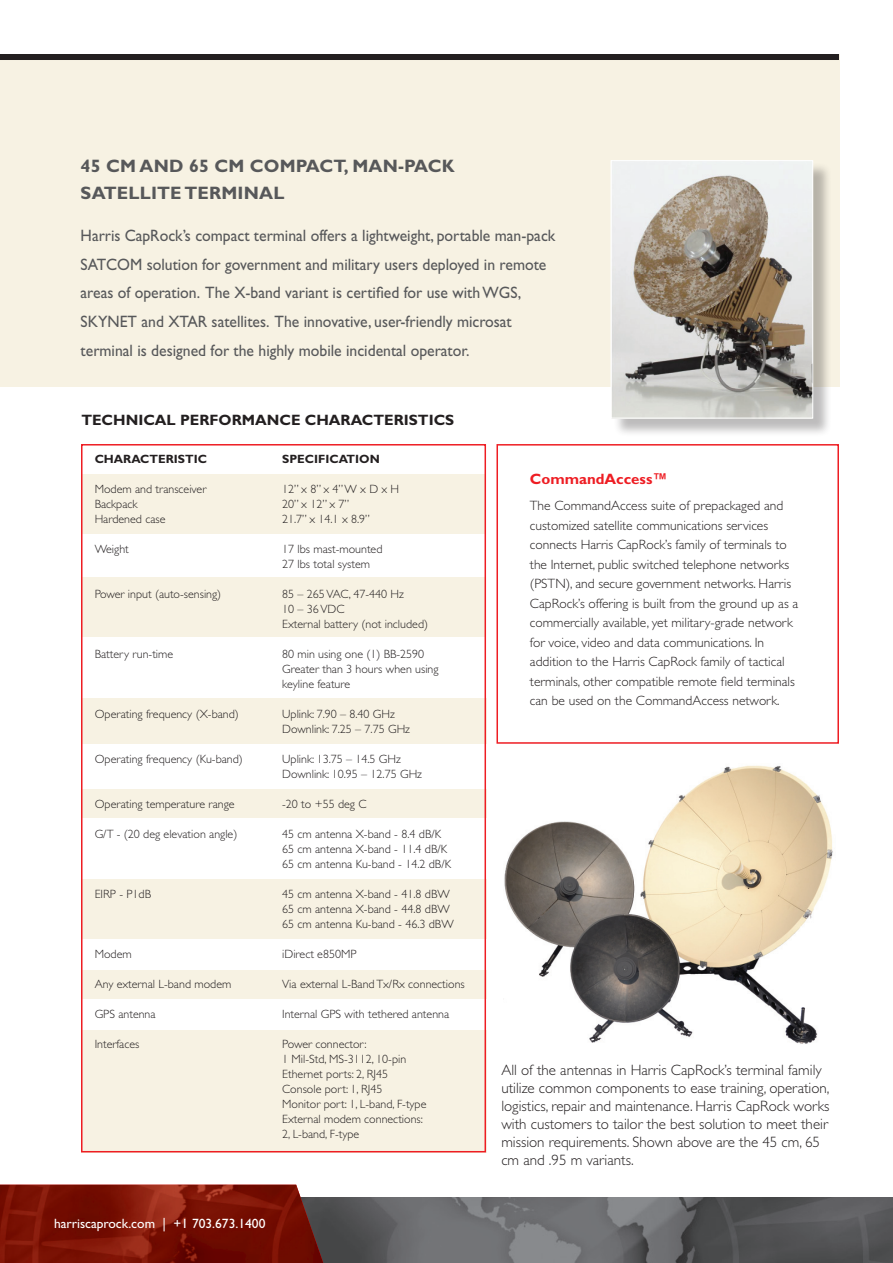
<style>
.page{position:relative;width:893px;height:1263px;background:#fff}
.page>*{position:absolute;margin:0;border:0;box-sizing:border-box;transform-origin:0 0}
.Lead_copy_block{font:700 18px/27px "Gill Sans Std";letter-spacing:.01em;color:#57585a}
.Lead_copy_block-2{font:16.5px/28.5px "Gill Sans Std";color:#57585a;scale:.95 1}
.Photo_Caption{font:300 15px/18px "Gill Sans Std";color:#231f20}
.t1{font:700 15px "Gill Sans Std";color:#231f20}
.Red_Subhead_-_bold{font:700 15px "Gill Sans Std";color:#ee1d23}
.t2{font:300 13.5px/19.5px "Gill Sans Std";color:#231f20}
.t3{font:13.5px "Gill Sans Std";color:#fff}
.t4{font:300 12px "Gill Sans Std";color:#231f20}
.t5{font:700 12px "Gill Sans Std";color:#231f20}
</style>
<div class="page">
<img style="left:333px;top:1197px;width:513px;height:66px">
<img style="left:846px;top:1197px;width:47px;height:66px">
<img style="left:0;top:1185px;width:333px;height:78px">
<div style="left:0;top:54px;width:839px;height:332px;background:#f7f2e3"></div>
<div style="left:0;top:54px;width:839px;height:6px;background:#231f20"></div>
<div style="left:81px;top:1030px;width:405px;height:123px;background:#f7f2e3"></div>
<div style="left:81px;top:970px;width:405px;height:29px;background:#f7f2e3"></div>
<div style="left:81px;top:879px;width:405px;height:60px;background:#f7f2e3"></div>
<div style="left:81px;top:789px;width:405px;height:29px;background:#f7f2e3"></div>
<div style="left:81px;top:699px;width:405px;height:45px;background:#f7f2e3"></div>
<div style="left:81px;top:577px;width:405px;height:59px;background:#f7f2e3"></div>
<div style="left:81px;top:474px;width:405px;height:59px;background:#f7f2e3"></div>
<div style="left:81px;top:444px;width:405px;height:708px;border:2px solid #ee1d23"></div>
<div style="left:613px;top:162px;width:219px;height:275px;background:#231f20;opacity:.3"></div>
<img style="left:613px;top:162px;width:198px;height:255px">
<div style="left:611px;top:160px;width:202px;height:259px;border:1px solid #fff"></div>
<img style="left:504px;top:765px;width:329px;height:279px">
<div style="left:496px;top:444px;width:343px;height:300px;background:#fff;border:2px solid #ee1d23"></div>
<p class="Lead_copy_block" style="left:81px;top:153px;width:376px">45 CM AND 65 CM COMPACT, MAN-PACK<br>SATELLITE TERMINAL</p>
<p class="Lead_copy_block-2" style="left:81px;top:222px;width:501px">Harris CapRock’s compact terminal offers a lightweight, portable man-pack SATCOM solution for government and military users deployed in remote areas of operation. The X-band variant is certified for use with WGS, SKYNET and XTAR satellites. The innovative, user-friendly microsat terminal is designed for the highly mobile incidental operator.</p>
<p class="t1" style="left:81px;top:411px;width:375px">TECHNICAL PERFORMANCE CHARACTERISTICS</p>
<p class="t5" style="left:95px;top:452px;width:114px">CHARACTERISTIC</p>
<p class="t5" style="left:282px;top:452px;width:99px">SPECIFICATION</p>
<p class="t4" style="left:95px;top:482px;width:113px">Modem and transceiver</p>
<p class="t4" style="left:282px;top:482px;width:119px">12” x 8” x 4” W x D x H</p>
<p class="t4" style="left:95px;top:497px;width:44px">Backpack</p>
<p class="t4" style="left:282px;top:497px;width:69px">20” x 12” x 7”</p>
<p class="t4" style="left:95px;top:512px;width:72px">Hardened case</p>
<p class="t4" style="left:282px;top:512px;width:89px">21.7” x 14.1 x 8.9”</p>
<p class="t4" style="left:95px;top:542px;width:36px">Weight</p>
<p class="t4" style="left:282px;top:542px;width:102px">17 lbs mast-mounted</p>
<p class="t4" style="left:282px;top:557px;width:89px">27 lbs total system</p>
<p class="t4" style="left:95px;top:587px;width:128px">Power input (auto-sensing)</p>
<p class="t4" style="left:282px;top:587px;width:123px">85 – 265 VAC, 47-440 Hz</p>
<p class="t4" style="left:282px;top:602px;width:64px">10 – 36 VDC</p>
<p class="t4" style="left:282px;top:617px;width:147px">External battery (not included)</p>
<p class="t4" style="left:95px;top:647px;width:80px">Battery run-time</p>
<p class="t4" style="left:282px;top:647px;width:144px">80 min using one (1) BB-2590</p>
<p class="t4" style="left:282px;top:662px;width:158px">Greater than 3 hours when using</p>
<p class="t4" style="left:282px;top:677px;width:70px">keyline feature</p>
<p class="t4" style="left:95px;top:707px;width:146px">Operating frequency (X-band)</p>
<p class="t4" style="left:282px;top:707px;width:114px">Uplink: 7.90 – 8.40 GHz</p>
<p class="t4" style="left:282px;top:722px;width:129px">Downlink: 7.25 – 7.75 GHz</p>
<p class="t4" style="left:95px;top:752px;width:150px">Operating frequency (Ku-band)</p>
<p class="t4" style="left:282px;top:752px;width:120px">Uplink: 13.75 – 14.5 GHz</p>
<p class="t4" style="left:282px;top:767px;width:141px">Downlink: 10.95 – 12.75 GHz</p>
<p class="t4" style="left:95px;top:797px;width:142px">Operating temperature range</p>
<p class="t4" style="left:282px;top:797px;width:86px">-20 to +55 deg C</p>
<p class="t4" style="left:95px;top:827px;width:144px">G/T - (20 deg elevation angle)</p>
<p class="t4" style="left:282px;top:827px;width:160px">45 cm antenna X-band - 8.4 dB/K</p>
<p class="t4" style="left:282px;top:842px;width:166px">65 cm antenna X-band - 11.4 dB/K</p>
<p class="t4" style="left:282px;top:857px;width:170px">65 cm antenna Ku-band - 14.2 dB/K</p>
<p class="t4" style="left:95px;top:887px;width:58px">EIRP - P1dB</p>
<p class="t4" style="left:282px;top:887px;width:169px">45 cm antenna X-band - 41.8 dBW</p>
<p class="t4" style="left:282px;top:902px;width:169px">65 cm antenna X-band - 44.8 dBW</p>
<p class="t4" style="left:282px;top:917px;width:173px">65 cm antenna Ku-band - 46.3 dBW</p>
<p class="t4" style="left:95px;top:947px;width:38px">Modem</p>
<p class="t4" style="left:282px;top:947px;width:76px">iDirect e850MP</p>
<p class="t4" style="left:95px;top:977px;width:138px">Any external L-band modem</p>
<p class="t4" style="left:282px;top:977px;width:184px">Via external L-Band Tx/Rx connections</p>
<p class="t4" style="left:95px;top:1007px;width:62px">GPS antenna</p>
<p class="t4" style="left:282px;top:1007px;width:169px">Internal GPS with tethered antenna</p>
<p class="t4" style="left:95px;top:1037px;width:46px">Interfaces</p>
<p class="t4" style="left:282px;top:1037px;width:86px">Power connector:</p>
<p class="t4" style="left:282px;top:1052px;width:126px">1 Mil-Std, MS-3112, 10-pin</p>
<p class="t4" style="left:282px;top:1067px;width:107px">Ethernet ports: 2, RJ45</p>
<p class="t4" style="left:282px;top:1082px;width:102px">Console port: 1, RJ45</p>
<p class="t4" style="left:282px;top:1097px;width:146px">Monitor port: 1, L-band, F-type</p>
<p class="t4" style="left:282px;top:1112px;width:142px">External modem connections:</p>
<p class="t4" style="left:282px;top:1127px;width:79px">2, L-band, F-type</p>
<p class="t3" style="left:54px;top:1216px;width:213px">harriscaprock.com | +1 703.673.1400</p>
<p class="Red_Subhead_-_bold" style="left:530px;top:470px;width:139px">CommandAccess™</p>
<p class="t2" style="left:530px;top:496px;width:270px">The CommandAccess suite of prepackaged and customized satellite communications services connects Harris CapRock’s family of terminals to the Internet, public switched telephone networks (PSTN), and secure government networks. Harris CapRock’s offering is built from the ground up as a commercially available, yet military-grade network for voice, video and data communications. In addition to the Harris CapRock family of tactical terminals, other compatible remote field terminals can be used on the CommandAccess network.</p>
<p class="Photo_Caption" style="left:501px;top:1061px;width:330px">All of the antennas in Harris CapRock’s terminal family utilize common components to ease training, operation, logistics, repair and maintenance. Harris CapRock works with customers to tailor the best solution to meet their mission requirements. Shown above are the 45 cm, 65 cm and .95 m variants.</p>
</div>
